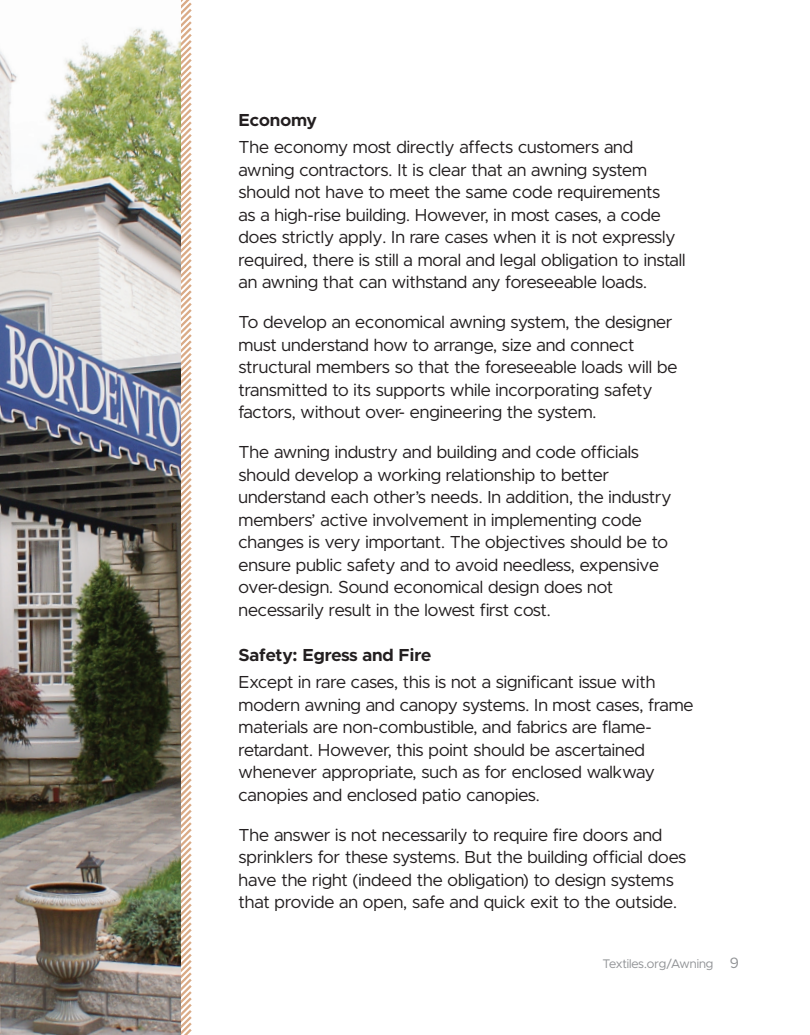
<style>
.page{position:relative;width:810px;height:1035px;background:#fff}
.page>*{position:absolute;margin:0;border:0;box-sizing:border-box;transform-origin:0 0}
.t1{font:17.5px/22.5px "Metropolis";color:#231f20}
.t2{font:700 17.5px "Metropolis";color:#231f20}
.t3{font:12.5px "Metropolis";color:#919396}
.s1{font-size:15px}
</style>
<div class="page">
<svg style="left:181px;top:0;width:11px;height:1035px"></svg>
<img style="left:0;top:28px;width:181px;height:1007px">
<p class="t2" style="left:239px;top:109px;width:80px">Economy</p>
<p class="t1" style="left:239px;top:136px;width:448px">The economy most directly affects customers and awning contractors. It is clear that an awning system should not have to meet the same code requirements<br>as a high-rise building. However, in most cases, a code does strictly apply. In rare cases when it is not expressly required, there is still a moral and legal obligation to install an awning that can withstand any foreseeable loads.</p>
<p class="t1" style="left:239px;top:311px;width:440px">To develop an economical awning system, the designer must understand how to arrange, size and connect structural members so that the foreseeable loads will be transmitted to its supports while incorporating safety factors, without over- engineering the system.</p>
<p class="t1" style="left:239px;top:441px;width:435px">The awning industry and building and code officials should develop a working relationship to better understand each other’s needs. In addition, the industry members’ active involvement in implementing code changes is very important. The objectives should be to ensure public safety and to avoid needless, expensive over-design. Sound economical design does not necessarily result in the lowest first cost.</p>
<p class="t2" style="left:239px;top:644px;width:194px">Safety: Egress and Fire</p>
<p class="t1" style="left:239px;top:671px;width:457px">Except in rare cases, this is not a significant issue with modern awning and canopy systems. In most cases, frame materials are non-combustible, and fabrics are flame&shy;retardant. However, this point should be ascertained whenever appropriate, such as for enclosed walkway canopies and enclosed patio canopies.</p>
<p class="t1" style="left:239px;top:824px;width:449px">The answer is not necessarily to require fire doors and sprinklers for these systems. But the building official does have the right (indeed the obligation) to design systems that provide an open, safe and quick exit to the outside.</p>
<p class="t3" style="left:602px;top:956px;width:138px">Textiles.org/Awning <span class="s1">9</span></p>
</div>
